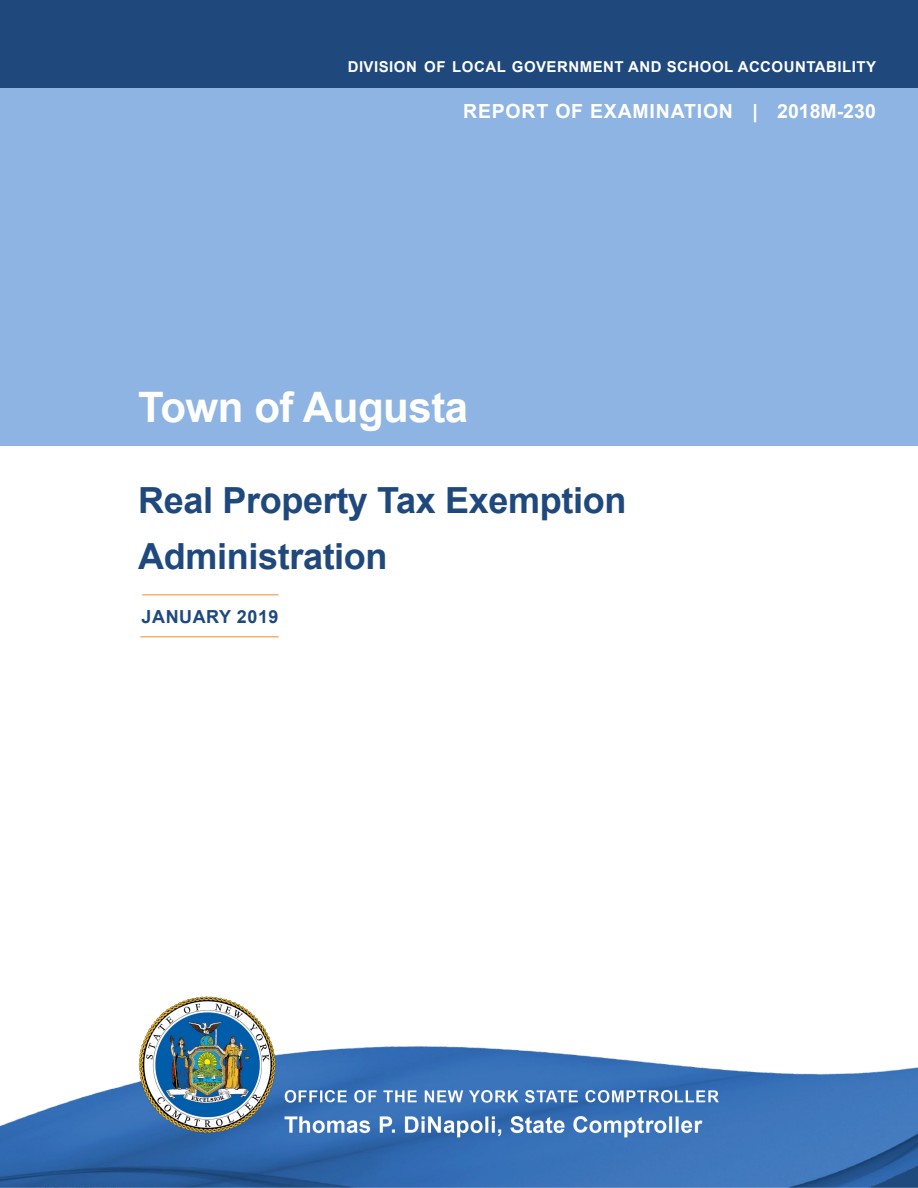
<style>
.page{position:relative;width:918px;height:1188px;background:#fff}
.page>*{position:absolute;margin:0;border:0;box-sizing:border-box;transform-origin:0 0}
.t1{font:700 42px "Arial";letter-spacing:-.01em;color:#fff}
.t2{font:700 36px/55.5px "Arial";letter-spacing:-.01em;color:#1f497d}
.t3{font:700 19.5px "Arial";letter-spacing:.04em;color:#fff}
.Sidebar_Text{font:700 18px "Arial";letter-spacing:.03em;color:#1f497d}
.t4{font:700 15px "Arial";letter-spacing:.03em;color:#fff}
</style>
<div class="page">
<div style="left:0;top:0;width:918px;height:446px;background:#8eb4e3"></div>
<div style="left:0;top:0;width:918px;height:88px;background:#1f497d"></div>
<hr style="left:142px;top:594px;width:137px;height:2px;background:#f9b074">
<hr style="left:140px;top:636px;width:139px;height:2px;background:#f9b074">
<img style="left:0;top:996px;width:918px;height:192px">
<p class="t4" style="left:348px;top:56px;width:530px">DIVISION OF LOCAL GOVERNMENT AND SCHOOL ACCOUNTABILITY</p>
<p class="t3" style="left:463px;top:98px;width:414px">REPORT OF EXAMINATION | 2018M-230</p>
<p class="t1" style="left:138px;top:379px;width:332px">Town of Augusta</p>
<p class="t2" style="left:138px;top:474px;width:490px">Real Property Tax Exemption<br>Administration</p>
<p class="Sidebar_Text" style="left:142px;top:604px;width:138px">JANUARY 2019</p>
</div>
